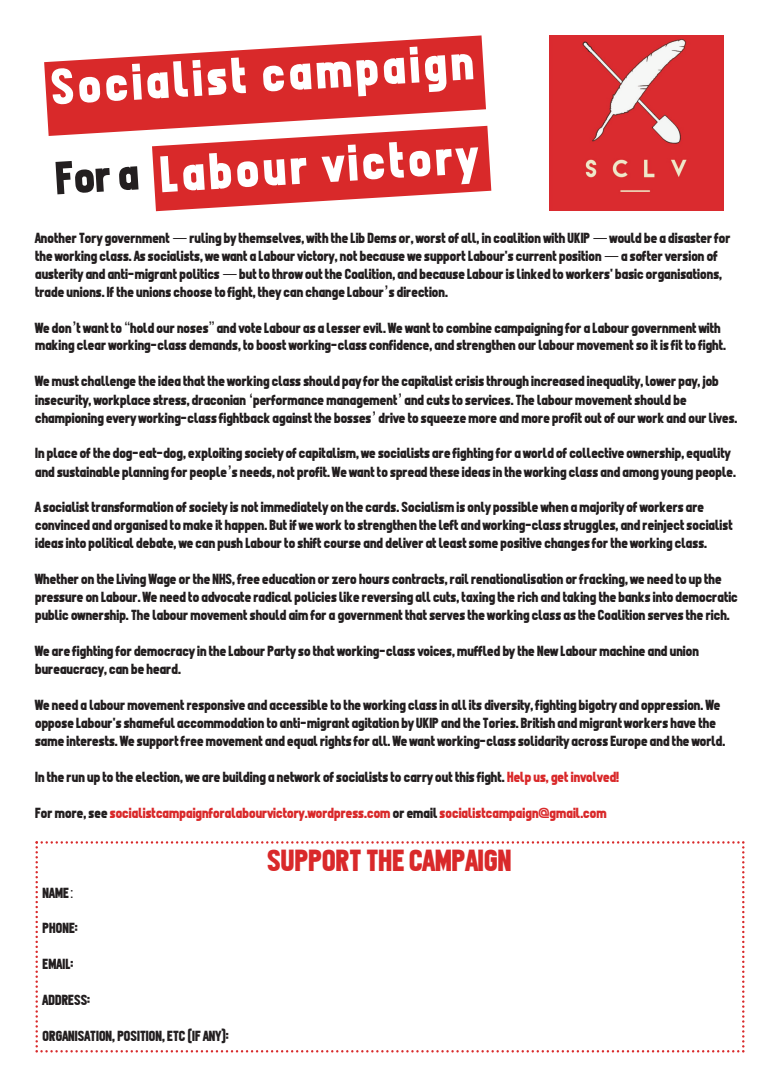
<style>
.page{position:relative;width:780px;height:1088px;background:#fff}
.page>*{position:absolute;margin:0;border:0;box-sizing:border-box;transform-origin:0 0}
.t1{font:52.5px/93.2px "Front Page News 1.1";color:#fff;text-align:right}
.t2{font:47.5px "Front Page News 1.1";color:#231f20}
.t3{font:31.25px "Front Page News 1.1";color:#d9292a}
.t4{font:15px/18px "Front Page News 1.1";color:#231f20}
.t5{font:15px "Front Page News 1.1";color:#d9292a}
.s1{font-family:"Lucida Grande"}
.s2{color:#d9292a}
.s3{color:#231f20}
</style>
<div class="page">
<svg style="left:44px;top:35px;width:442px;height:101px;fill:#d9292a"></svg>
<svg style="left:152px;top:126px;width:339px;height:85px"></svg>
<img style="left:549px;top:36px;width:174px;height:174px">
<svg style="left:35px;top:841px;width:709px;height:211px"></svg>
<h1 class="t1" style="left:50px;top:39px;width:425px;rotate:-3deg">Socialist campaign<br>Labour victory</h1>
<h2 class="t2" style="left:55px;top:150px;width:85px;rotate:-3deg">For a</h2>
<p class="t4" style="left:35px;top:229px;width:697px">AnotherTory government<span class="s1">—</span>ruling bythemselves, with the Lib Dems or, worst of all, in coalition with UKIP<span class="s1">—</span>would be a disasterfor the working class.Associalists, we want a Labourvictory, not because we supportLabour's current position<span class="s1">—</span>a softerversion of austerity and anti-migrant politics<span class="s1">—</span>butto throw outthe Coalition, and because Labourislinked to workers' basic organisations, trade unions. Ifthe unions choose to fight, they can change Labour<span class="s1">’</span>s direction.</p>
<p class="t4" style="left:35px;top:320px;width:692px;line-height:16.8px">We don<span class="s1">’</span>t wantto <span class="s1">“</span>hold our noses<span class="s1">”</span> and vote Labour as a lesser evil. We wantto combine campaigning for a Labour government with making clear working-class demands, to boost working-class confidence, and strengthen ourlabourmovementso itisfitto fight.</p>
<p class="t4" style="left:35px;top:372px;width:704px;line-height:18.6px">Wemust challenge the idea thatthe working classshould payforthe capitalist crisisthrough increased inequality, lower pay, job insecurity, workplace stress, draconian <span class="s1">‘</span>performancemanagement<span class="s1">’</span> and cutsto services.The labourmovementshould be championing every working-classfightback againstthe bosses<span class="s1">’</span> drive to squeezemore andmore profit out of our work and ourlives.</p>
<p class="t4" style="left:35px;top:443px;width:702px;line-height:19.2px">In place ofthe dog-eat-dog, exploiting society of capitalism, we socialists are fighting for a world of collective ownership, equality and sustainable planning for people<span class="s1">’</span>s needs, not profit. We wantto spread these ideasin the working class and among young people.</p>
<p class="t4" style="left:35px;top:498px;width:699px">Asocialisttransformation ofsocietyis notimmediately on the cards. Socialismis only possible when amajority of workers are convinced and organised tomake it happen. Butif we work to strengthen the left and working-classstruggles, and reinjectsocialist ideasinto political debate, we can push Labourto shift course and deliver atleastsome positive changesforthe working class.</p>
<p class="t4" style="left:35px;top:570px;width:704px">Whether on the Living Wage orthe NHS, free education or zero hours contracts,railrenationalisation orfracking, we need to up the pressure on Labour. We need to advocate radical policieslike reversing all cuts, taxing the rich and taking the banksinto democratic public ownership.The labourmovementshould aimfor a governmentthatservesthe working class asthe Coalition servesthe rich.</p>
<p class="t4" style="left:35px;top:642px;width:665px">We are fighting for democracyin the Labour Partyso that working-classvoices,muffled bythe New Labourmachine and union bureaucracy, can be heard.</p>
<p class="t4" style="left:35px;top:696px;width:691px">We need a labourmovementresponsive and accessible to the working classin allits diversity, fighting bigotry and oppression. We oppose Labour'sshameful accommodation to anti-migrant agitation by UKIP and the Tories. British andmigrant workers have the same interests. We supportfreemovement and equalrightsfor all. We want working-classsolidarity acrossEurope and the world.</p>
<p class="t4" style="left:35px;top:768px;width:585px">In the run up to the election, we are building a network ofsocialiststo carry outthisfight. <span class="s2">Help us, getinvolved!</span></p>
<p class="t5" style="left:35px;top:804px;width:573px"><span class="s3">Formore,see</span> socialistcampaignforalabourvictory.wordpress.com<span class="s3">or email</span>socialistcampaign@gmail.com</p>
<h3 class="t3" style="left:268px;top:841px;width:246px">SUPPORTTHE CAMPAIGN</h3>
<p class="t4" style="left:43px;top:884px;width:33px">NAME<span class="s1">:</span></p>
<p class="t4" style="left:43px;top:918px;width:37px">PHONE:</p>
<p class="t4" style="left:43px;top:954px;width:32px">EMAIL:</p>
<p class="t4" style="left:43px;top:990px;width:49px">ADDRESS:</p>
<p class="t4" style="left:43px;top:1026px;width:188px">ORGANISATION, POSITION,ETC (IFANY):</p>
</div>
